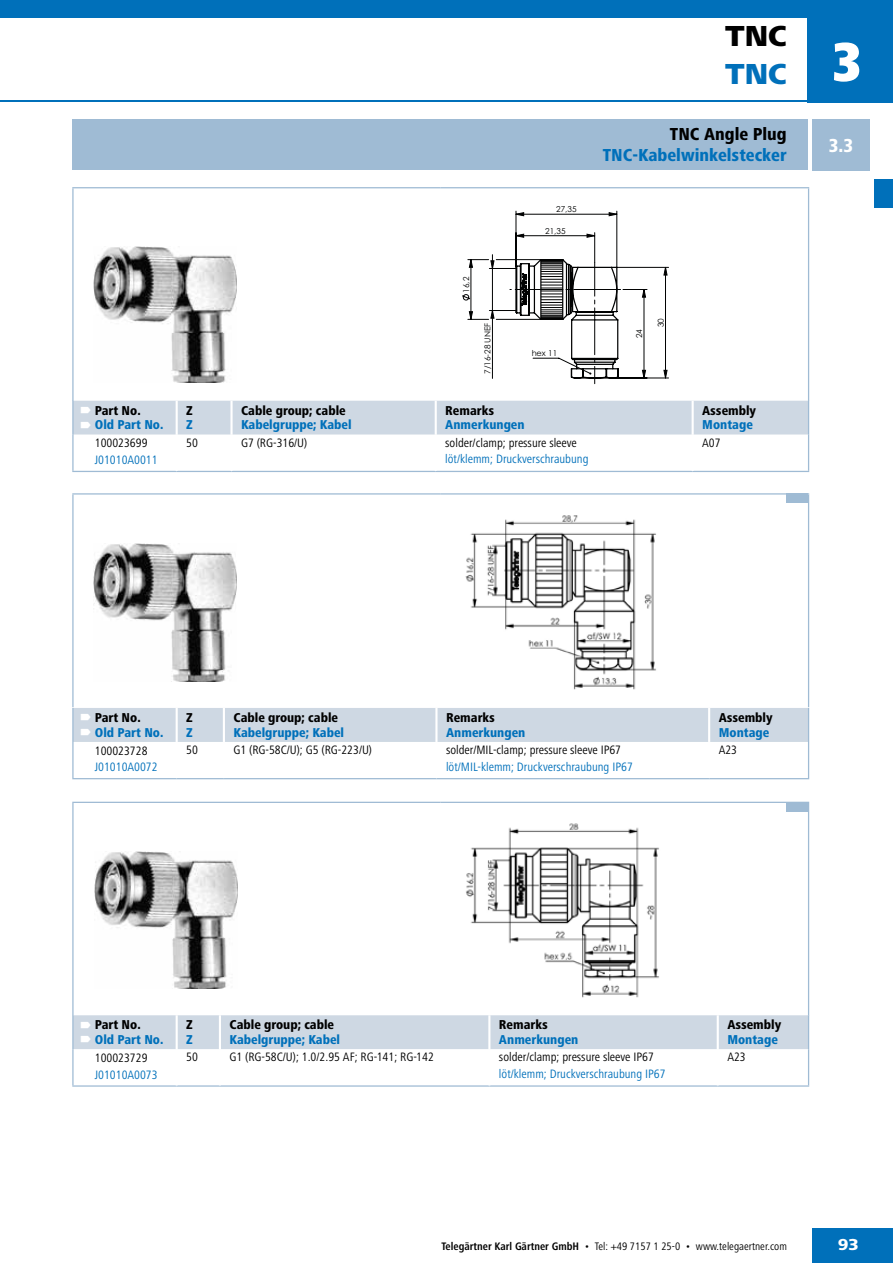
<style>
.page{position:relative;width:893px;height:1263px;background:#fff}
.page>*{position:absolute;margin:0;border:0;box-sizing:border-box;transform-origin:0 0}
.t1{font:800 30px/38.2px "Frutiger Next Pro";color:#000}
.t2{font:800 condensed 19.5px "Frutiger Next Pro";color:#fff}
.t3{font:800 condensed 18px "Frutiger Next Pro";color:#0070ba}
.t4{font:800 condensed 18px "Frutiger Next Pro";color:#000}
.t5{font:800 16.5px "Frutiger Next LT";color:#fff}
.t6{font:800 condensed 13.35px "Frutiger Next Pro";color:#0070ba}
.t7{font:800 condensed 13.35px "Frutiger Next Pro";color:#000}
.t8{font:condensed 12.6px "Frutiger Next Pro";color:#000}
.t9{font:condensed 12.6px "Frutiger Next Pro";color:#0070ba}
.t10{font:condensed 11.25px "Frutiger Next LT";color:#000}
.t11{font:8.25px "Century Gothic";color:#010202}
.s1{color:#0070ba}
.s2{font-weight:900;font-stretch:condensed;font-size:57px;color:#fff}
.s3{font-weight:700}
</style>
<div class="page">
<div style="left:874px;top:179px;width:19px;height:28px;background:#0070ba"></div>
<div style="left:812px;top:1228px;width:81px;height:35px;background:#0070ba"></div>
<div style="left:0;top:0;width:893px;height:17px;background:#0070ba"></div>
<div style="left:808px;top:0;width:85px;height:102px;background:#0070ba"></div>
<hr style="left:0;top:101px;width:893px;height:1px;background:#0070ba">
<div style="left:812px;top:119px;width:58px;height:51px;background:#9fbbd4"></div>
<div style="left:72px;top:119px;width:736px;height:51px;background:#9fbbd4"></div>
<hr style="left:72px;top:495px;width:2px;height:212px;background:#9fbbd4">
<hr style="left:808px;top:495px;width:1px;height:212px;background:#9fbbd4">
<hr style="left:72px;top:493px;width:369px;height:2px;background:#9fbbd4">
<hr style="left:441px;top:493px;width:368px;height:2px;background:#9fbbd4">
<img style="left:465px;top:515px;width:191px;height:175px">
<hr style="left:72px;top:803px;width:2px;height:212px;background:#9fbbd4">
<hr style="left:808px;top:803px;width:1px;height:212px;background:#9fbbd4">
<hr style="left:72px;top:802px;width:369px;height:1px;background:#9fbbd4">
<hr style="left:441px;top:802px;width:368px;height:1px;background:#9fbbd4">
<img style="left:466px;top:823px;width:193px;height:175px">
<img style="left:94px;top:544px;width:142px;height:137px">
<img style="left:95px;top:851px;width:142px;height:137px">
<hr style="left:72px;top:778px;width:105px;height:1px;background:#9fbbd4">
<hr style="left:72px;top:708px;width:2px;height:34px;background:#9fbbd4">
<hr style="left:72px;top:742px;width:2px;height:36px;background:#9fbbd4">
<hr style="left:72px;top:1085px;width:105px;height:2px;background:#9fbbd4">
<hr style="left:177px;top:1085px;width:43px;height:2px;background:#9fbbd4">
<hr style="left:220px;top:1085px;width:269px;height:2px;background:#9fbbd4">
<hr style="left:489px;top:1085px;width:229px;height:2px;background:#9fbbd4">
<hr style="left:718px;top:1085px;width:91px;height:2px;background:#9fbbd4">
<hr style="left:72px;top:1015px;width:2px;height:34px;background:#9fbbd4">
<hr style="left:72px;top:1049px;width:2px;height:36px;background:#9fbbd4">
<svg style="left:74px;top:188px;width:734px;height:213px"></svg>
<hr style="left:72px;top:188px;width:2px;height:213px;background:#9fbbd4">
<hr style="left:808px;top:188px;width:1px;height:213px;background:#9fbbd4">
<hr style="left:72px;top:187px;width:369px;height:1px;background:#9fbbd4">
<hr style="left:441px;top:187px;width:368px;height:1px;background:#9fbbd4">
<hr style="left:616px;top:211px;width:1px;height:56px;background:#010202">
<hr style="left:516px;top:211px;width:1px;height:56px;background:#010202">
<hr style="left:617px;top:267px;width:52px;height:1px;background:#010202">
<hr style="left:612px;top:378px;width:57px;height:1px;background:#010202">
<svg style="left:461px;top:212px;width:207px;height:172px"></svg>
<img style="left:94px;top:247px;width:143px;height:135px">
<hr style="left:72px;top:471px;width:105px;height:1px;background:#9fbbd4">
<hr style="left:177px;top:471px;width:55px;height:1px;background:#9fbbd4">
<hr style="left:232px;top:471px;width:204px;height:1px;background:#9fbbd4">
<hr style="left:436px;top:471px;width:257px;height:1px;background:#9fbbd4">
<hr style="left:693px;top:471px;width:116px;height:1px;background:#9fbbd4">
<hr style="left:72px;top:401px;width:2px;height:34px;background:#9fbbd4">
<hr style="left:72px;top:435px;width:2px;height:36px;background:#9fbbd4">
<div style="left:787px;top:802px;width:21px;height:9px;background:#9fbbd4"></div>
<div style="left:787px;top:493px;width:21px;height:10px;background:#9fbbd4"></div>
<svg style="left:73px;top:708px;width:736px;height:71px"></svg>
<svg style="left:73px;top:1015px;width:736px;height:71px"></svg>
<svg style="left:73px;top:401px;width:736px;height:70px"></svg>
<p class="t7" style="left:95px;top:403px;width:47px">Part No.</p>
<p class="t6" style="left:95px;top:417px;width:70px">Old Part No.</p>
<p class="t8" style="left:95px;top:436px;width:54px">100023699</p>
<p class="t9" style="left:95px;top:453px;width:64px">J01010A0011</p>
<h1 class="t1" style="left:725px;top:17px;width:138px">TNC<br><span class="s1">TNC</span> <span class="s2">3</span></h1>
<h3 class="t4" style="left:670px;top:123px;width:118px">TNC Angle Plug</h3>
<h3 class="t3" style="left:603px;top:145px;width:185px">TNC-Kabelwinkelstecker</h3>
<h2 class="t2" style="left:829px;top:134px;width:26px">3.3</h2>
<p class="t11" style="left:556px;top:204px;width:22px">27,35</p>
<p class="t7" style="left:186px;top:403px;width:8px">Z</p>
<p class="t6" style="left:186px;top:417px;width:8px">Z</p>
<p class="t7" style="left:241px;top:403px;width:106px">Cable group; cable</p>
<p class="t6" style="left:241px;top:417px;width:112px">Kabelgruppe; Kabel</p>
<p class="t11" style="left:545px;top:225px;width:22px">21,35</p>
<p class="t11" style="left:460px;top:293px;width:17px;rotate:-90deg">16,2</p>
<p class="t11" style="left:482px;top:374px;width:53px;rotate:-90deg">7/16-28 UNEF</p>
<p class="t11" style="left:532px;top:348px;width:27px">hex 11</p>
<p class="t7" style="left:445px;top:403px;width:50px">Remarks</p>
<p class="t6" style="left:445px;top:417px;width:81px">Anmerkungen</p>
<p class="t8" style="left:186px;top:435px;width:13px">50</p>
<p class="t8" style="left:241px;top:435px;width:68px">G7 (RG-316/U)</p>
<p class="t8" style="left:445px;top:435px;width:133px">solder/clamp; pressure sleeve</p>
<p class="t9" style="left:445px;top:452px;width:145px">löt/klemm; Druckverschraubung</p>
<p class="t11" style="left:633px;top:338px;width:11px;rotate:-90deg">24</p>
<p class="t11" style="left:655px;top:327px;width:11px;rotate:-90deg">30</p>
<p class="t7" style="left:702px;top:403px;width:55px">Assembly</p>
<p class="t6" style="left:702px;top:417px;width:52px">Montage</p>
<p class="t8" style="left:702px;top:435px;width:20px">A07</p>
<p class="t7" style="left:95px;top:710px;width:47px">Part No.</p>
<p class="t6" style="left:95px;top:724px;width:70px">Old Part No.</p>
<p class="t8" style="left:95px;top:743px;width:54px">100023728</p>
<p class="t9" style="left:95px;top:760px;width:64px">J01010A0072</p>
<p class="t7" style="left:186px;top:710px;width:8px">Z</p>
<p class="t6" style="left:186px;top:724px;width:8px">Z</p>
<p class="t7" style="left:233px;top:710px;width:106px">Cable group; cable</p>
<p class="t6" style="left:233px;top:724px;width:112px">Kabelgruppe; Kabel</p>
<p class="t7" style="left:446px;top:710px;width:50px">Remarks</p>
<p class="t6" style="left:446px;top:724px;width:81px">Anmerkungen</p>
<p class="t8" style="left:186px;top:742px;width:13px">50</p>
<p class="t8" style="left:233px;top:742px;width:140px">G1 (RG-58C/U); G5 (RG-223/U)</p>
<p class="t8" style="left:446px;top:742px;width:177px">solder/MIL-clamp; pressure sleeve IP67</p>
<p class="t9" style="left:446px;top:759px;width:188px">löt/MIL-klemm; Druckverschraubung IP67</p>
<p class="t7" style="left:719px;top:710px;width:55px">Assembly</p>
<p class="t6" style="left:719px;top:724px;width:52px">Montage</p>
<p class="t8" style="left:719px;top:742px;width:20px">A23</p>
<p class="t7" style="left:95px;top:1017px;width:47px">Part No.</p>
<p class="t6" style="left:95px;top:1032px;width:70px">Old Part No.</p>
<p class="t8" style="left:95px;top:1050px;width:54px">100023729</p>
<p class="t9" style="left:95px;top:1067px;width:64px">J01010A0073</p>
<p class="t7" style="left:186px;top:1017px;width:8px">Z</p>
<p class="t6" style="left:186px;top:1032px;width:8px">Z</p>
<p class="t7" style="left:229px;top:1017px;width:106px">Cable group; cable</p>
<p class="t6" style="left:229px;top:1032px;width:112px">Kabelgruppe; Kabel</p>
<p class="t7" style="left:499px;top:1017px;width:50px">Remarks</p>
<p class="t6" style="left:499px;top:1032px;width:81px">Anmerkungen</p>
<p class="t8" style="left:186px;top:1050px;width:13px">50</p>
<p class="t8" style="left:229px;top:1050px;width:206px">G1 (RG-58C/U); 1.0/2.95 AF; RG-141; RG-142</p>
<p class="t8" style="left:499px;top:1050px;width:156px">solder/clamp; pressure sleeve IP67</p>
<p class="t9" style="left:499px;top:1067px;width:168px">löt/klemm; Druckverschraubung IP67</p>
<p class="t7" style="left:727px;top:1017px;width:55px">Assembly</p>
<p class="t6" style="left:727px;top:1032px;width:52px">Montage</p>
<p class="t8" style="left:727px;top:1050px;width:20px">A23</p>
<p class="t10" style="left:441px;top:1240px;width:347px"><span class="s3">Telegärtner Karl Gärtner GmbH</span> • Tel: +49 7157 1 25-0 • www.telegaertner.com</p>
<h3 class="t5" style="left:838px;top:1235px;width:22px">93</h3>
</div>
